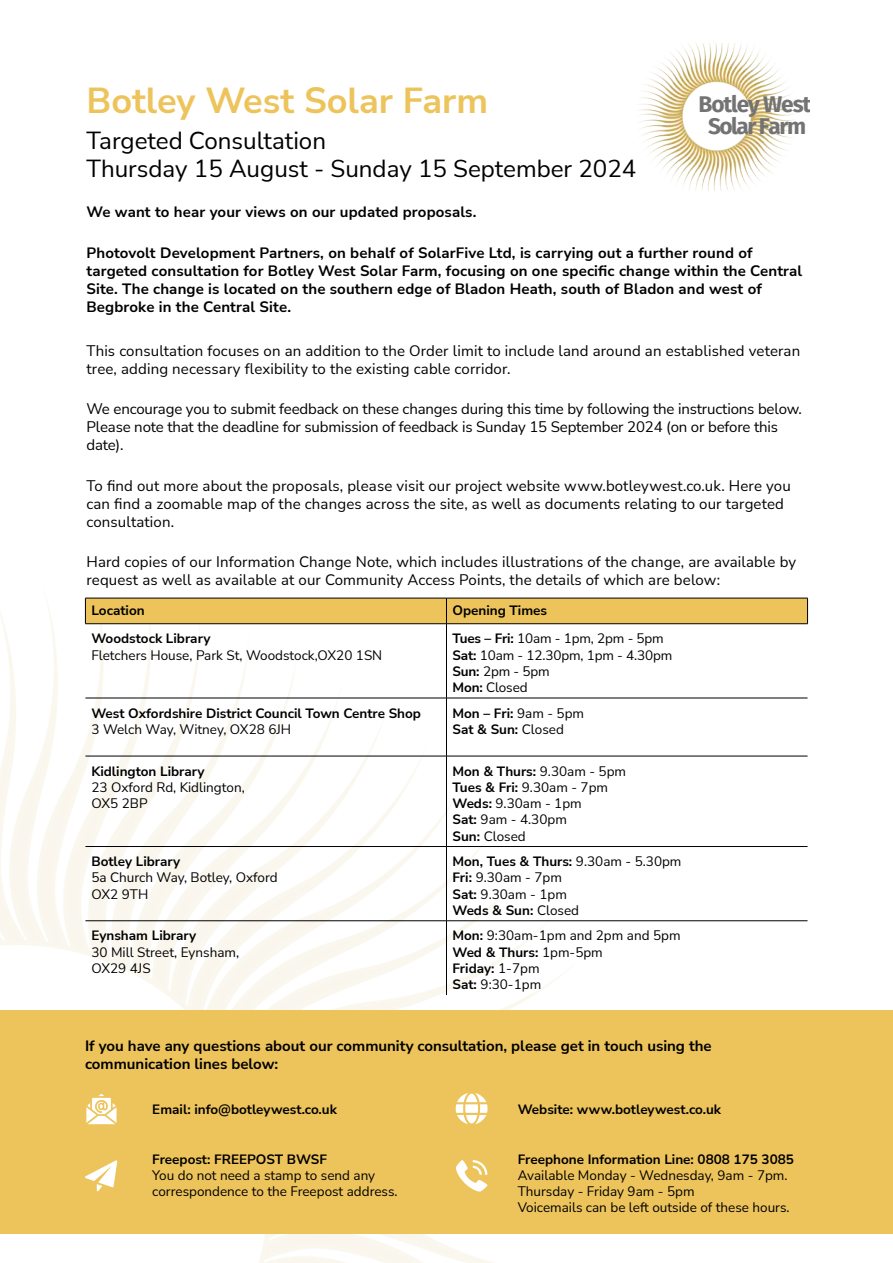
<style>
.page{position:relative;width:893px;height:1263px;background:#fff}
.page>*{position:absolute;margin:0;border:0;box-sizing:border-box;transform-origin:0 0}
.t1{font:700 36.15px "Nunito Sans";color:#edc45c}
.t2{font:24.15px/28.5px "Nunito Sans";color:#000}
.t3{font:700 22.65px/21.5px "Fira Sans";letter-spacing:-.05em;color:#737373;text-align:center}
.t4{font:15px/18px "Nunito Sans";letter-spacing:.01em;color:#000}
.t5{font:700 15px/18px "Nunito Sans";letter-spacing:.01em;color:#000}
.t6{font:15px/18px "Nunito Sans";letter-spacing:-.01em;color:#000}
.t7{font:13.5px/16.2px "Nunito Sans";color:#000}
.t8{font:700 13.5px/16.2px "Nunito Sans";color:#000}
.s1{font-weight:700}
.s2{font-weight:400}
</style>
<div class="page">
<img style="left:637px;top:44px;width:157px;height:146px">
<img style="left:0;top:597px;width:624px;height:666px">
<div style="left:0;top:1010px;width:893px;height:223px;background:#edc45c"></div>
<svg style="left:86px;top:1094px;width:31px;height:30px"></svg>
<svg style="left:456px;top:1160px;width:32px;height:32px"></svg>
<svg style="left:85px;top:1160px;width:32px;height:31px"></svg>
<svg style="left:455px;top:1093px;width:33px;height:31px"></svg>
<hr style="left:446px;top:624px;width:1px;height:74px;background:#000">
<hr style="left:446px;top:698px;width:1px;height:58px;background:#000">
<hr style="left:446px;top:756px;width:1px;height:90px;background:#000">
<hr style="left:446px;top:847px;width:1px;height:73px;background:#000">
<hr style="left:446px;top:921px;width:1px;height:74px;background:#000">
<svg style="left:85px;top:598px;width:723px;height:26px"></svg>
<hr style="left:85px;top:698px;width:361px;height:1px;background:#000">
<hr style="left:446px;top:698px;width:361px;height:1px;background:#000">
<hr style="left:85px;top:756px;width:361px;height:1px;background:#000">
<hr style="left:446px;top:756px;width:361px;height:1px;background:#000">
<hr style="left:85px;top:846px;width:361px;height:1px;background:#000">
<hr style="left:446px;top:846px;width:361px;height:1px;background:#000">
<hr style="left:85px;top:920px;width:361px;height:1px;background:#000">
<hr style="left:446px;top:920px;width:361px;height:1px;background:#000">
<h1 class="t1" style="left:87px;top:75px;width:403px">Botley West Solar Farm</h1>
<h2 class="t2" style="left:87px;top:125px;width:551px">Targeted Consultation<br>Thursday 15 August - Sunday 15 September 2024</h2>
<p class="t5" style="left:87px;top:203px;width:391px">We want to hear your views on our updated proposals.</p>
<p class="t5" style="left:87px;top:243px;width:717px">Photovolt Development Partners, on behalf of SolarFive Ltd, is carrying out a further round of targeted consultation for Botley West Solar Farm, focusing on one specific change within the Central Site. The change is located on the southern edge of Bladon Heath, south of Bladon and west of Begbroke in the Central Site.</p>
<p class="t4" style="left:87px;top:341px;width:715px">This consultation focuses on an addition to the Order limit to include land around an established veteran tree, adding necessary flexibility to the existing cable corridor.</p>
<p class="t6" style="left:87px;top:400px;width:717px">We encourage you to submit feedback on these changes during this time by following the instructions below.<br>Please note that the deadline for submission of feedback is Sunday 15 September 2024 (on or before this date).</p>
<p class="t4" style="left:87px;top:476px;width:706px">To find out more about the proposals, please visit our project website www.botleywest.co.uk. Here you can find a zoomable map of the changes across the site, as well as documents relating to our targeted consultation.</p>
<p class="t4" style="left:87px;top:552px;width:711px">Hard copies of our Information Change Note, which includes illustrations of the change, are available by request as well as available at our Community Access Points, the details of which are below:</p>
<h3 class="t3" style="left:699px;top:92px;width:114px">Botley West<br>Solar Farm</h3>
<p class="t8" style="left:91px;top:601px;width:55px">Location</p>
<p class="t8" style="left:452px;top:601px;width:96px">Opening Times</p>
<p class="t8" style="left:91px;top:630px;width:121px">Woodstock Library</p>
<p class="t7" style="left:91px;top:646px;width:292px">Fletchers House, Park St, Woodstock,OX20 1SN</p>
<p class="t7" style="left:452px;top:630px;width:221px"><span class="s1">Tues – Fri:</span> 10am - 1pm, 2pm - 5pm<br><span class="s1">Sat:</span> 10am - 12.30pm, 1pm - 4.30pm<br><span class="s1">Sun:</span> 2pm - 5pm<br><span class="s1">Mon:</span> Closed</p>
<p class="t8" style="left:91px;top:704px;width:331px">West Oxfordshire District Council Town Centre Shop</p>
<p class="t7" style="left:91px;top:720px;width:201px">3 Welch Way, Witney, OX28 6JH</p>
<p class="t8" style="left:91px;top:762px;width:115px">Kidlington Library</p>
<p class="t7" style="left:91px;top:778px;width:155px">23 Oxford Rd, Kidlington,<br>OX5 2BP</p>
<p class="t8" style="left:91px;top:853px;width:90px">Botley Library</p>
<p class="t7" style="left:91px;top:869px;width:188px">5a Church Way, Botley, Oxford<br>OX2 9TH</p>
<p class="t8" style="left:91px;top:927px;width:106px">Eynsham Library</p>
<p class="t7" style="left:91px;top:943px;width:149px">30 Mill Street, Eynsham,<br>OX29 4JS</p>
<p class="t8" style="left:452px;top:704px;width:133px">Mon – Fri: <span class="s2">9am - 5pm<br></span>Sat &amp; Sun: <span class="s2">Closed</span></p>
<p class="t7" style="left:452px;top:762px;width:175px"><span class="s1">Mon &amp; Thurs:</span> 9.30am - 5pm<br><span class="s1">Tues &amp; Fri:</span> 9.30am - 7pm<br><span class="s1">Weds:</span> 9.30am - 1pm<br><span class="s1">Sat:</span> 9am - 4.30pm<br><span class="s1">Sun:</span> Closed</p>
<p class="t7" style="left:452px;top:853px;width:231px"><span class="s1">Mon, Tues &amp; Thurs:</span> 9.30am - 5.30pm<br><span class="s1">Fri:</span> 9.30am - 7pm<br><span class="s1">Sat:</span> 9.30am - 1pm<br><span class="s1">Weds &amp; Sun:</span> Closed</p>
<p class="t7" style="left:452px;top:927px;width:230px"><span class="s1">Mon:</span> 9:30am-1pm and 2pm and 5pm<br><span class="s1">Wed &amp; Thurs:</span> 1pm-5pm<br><span class="s1">Friday:</span> 1-7pm<br><span class="s1">Sat:</span> 9:30-1pm</p>
<p class="t5" style="left:85px;top:1036px;width:628px">If you have any questions about our community consultation, please get in touch using the communication lines below:</p>
<p class="t8" style="left:152px;top:1101px;width:186px">Email: info@botleywest.co.uk</p>
<p class="t8" style="left:152px;top:1150px;width:176px">Freepost: FREEPOST BWSF</p>
<p class="t7" style="left:152px;top:1166px;width:247px">You do not need a stamp to send any correspondence to the Freepost address.</p>
<p class="t8" style="left:518px;top:1101px;width:205px">Website: www.botleywest.co.uk</p>
<p class="t8" style="left:518px;top:1150px;width:278px">Freephone Information Line: 0808 175 3085</p>
<p class="t7" style="left:518px;top:1166px;width:273px">Available Monday - Wednesday, 9am - 7pm.<br>Thursday - Friday 9am - 5pm<br>Voicemails can be left outside of these hours.</p>
</div>
